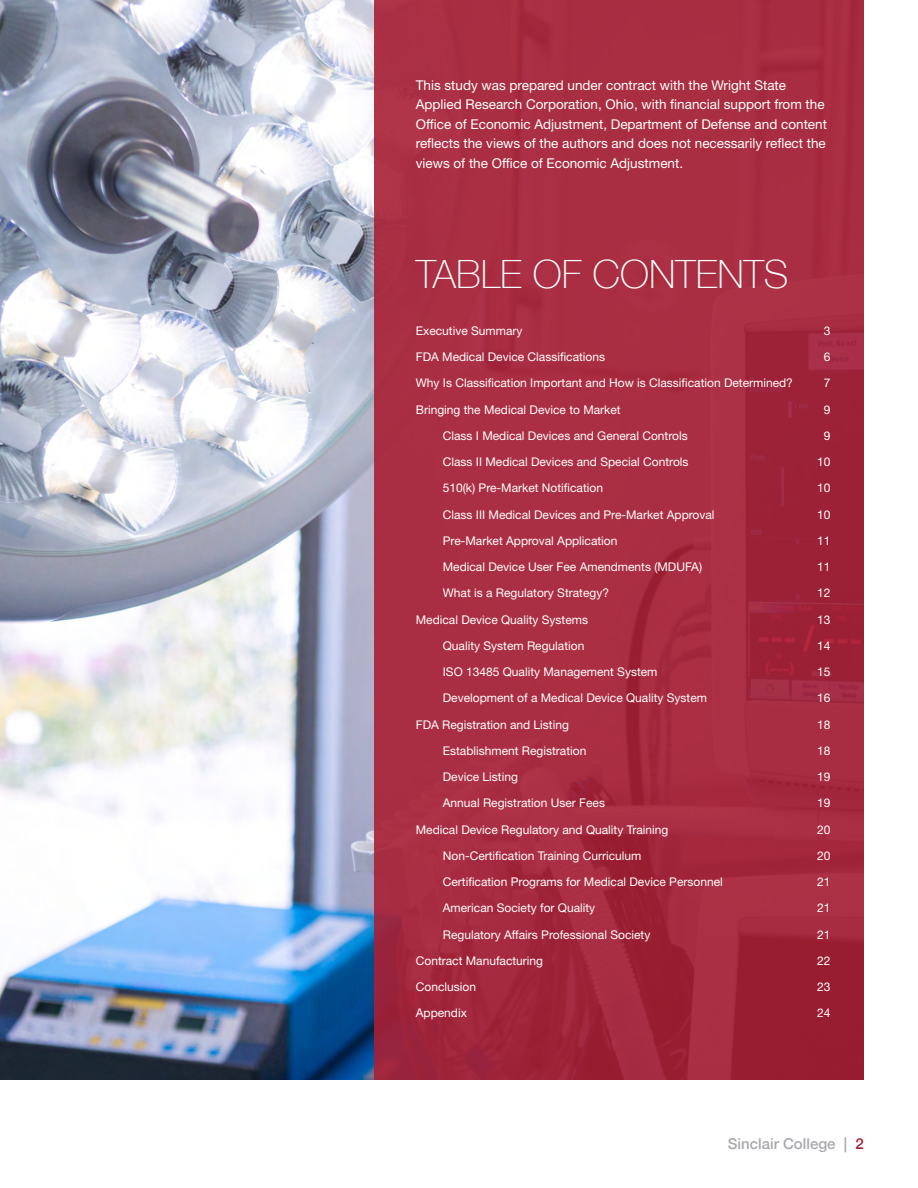
<style>
.page{position:relative;width:918px;height:1188px;background:#fff}
.page>*{position:absolute;margin:0;border:0;box-sizing:border-box;transform-origin:0 0}
.t1{font:100 39px "Helvetica Neue";color:#fff}
.t2{font:500 15px "Helvetica Neue";color:#a8a9ad}
.t3{font:13.5px/19.5px "Helvetica Neue LT Std";color:#fff}
.t4{font:12px "Helvetica Neue LT Std";color:#fff}
.s1{color:#a91f34}
</style>
<div class="page">
<img style="left:0;top:0;width:375px;height:1080px">
<div style="left:375px;top:0;width:489px;height:1080px;background:linear-gradient(to bottom,#ac3044,#a2273c)"></div>
<p class="t3" style="left:416px;top:75px;width:413px">This study was prepared under contract with the Wright State Applied Research Corporation, Ohio, with financial support from the Office of Economic Adjustment, Department of Defense and content reflects the views of the authors and does not necessarily reflect the views of the Office of Economic Adjustment.</p>
<h1 class="t1" style="left:416px;top:245px;width:374px">TABLE OF CONTENTS</h1>
<p class="t4" style="left:416px;top:323px;width:108px">Executive Summary</p>
<p class="t4" style="left:824px;top:323px;width:8px">3</p>
<p class="t4" style="left:416px;top:350px;width:191px">FDA Medical Device Classifications</p>
<p class="t4" style="left:824px;top:350px;width:8px">6</p>
<p class="t4" style="left:416px;top:376px;width:379px">Why Is Classification Important and How is Classification Determined?</p>
<p class="t4" style="left:824px;top:376px;width:8px">7</p>
<p class="t4" style="left:416px;top:402px;width:206px">Bringing the Medical Device to Market</p>
<p class="t4" style="left:824px;top:402px;width:8px">9</p>
<p class="t4" style="left:443px;top:428px;width:246px">Class I Medical Devices and General Controls</p>
<p class="t4" style="left:824px;top:428px;width:8px">9</p>
<p class="t4" style="left:443px;top:455px;width:247px">Class II Medical Devices and Special Controls</p>
<p class="t4" style="left:817px;top:455px;width:15px">10</p>
<p class="t4" style="left:443px;top:481px;width:162px">510(k) Pre-Market Notification</p>
<p class="t4" style="left:817px;top:481px;width:15px">10</p>
<p class="t4" style="left:443px;top:507px;width:273px">Class III Medical Devices and Pre-Market Approval</p>
<p class="t4" style="left:817px;top:507px;width:15px">10</p>
<p class="t4" style="left:443px;top:533px;width:176px">Pre-Market Approval Application</p>
<p class="t4" style="left:817px;top:533px;width:15px">11</p>
<p class="t4" style="left:443px;top:560px;width:261px">Medical Device User Fee Amendments (MDUFA)</p>
<p class="t4" style="left:817px;top:560px;width:15px">11</p>
<p class="t4" style="left:443px;top:586px;width:168px">What is a Regulatory Strategy?</p>
<p class="t4" style="left:817px;top:586px;width:15px">12</p>
<p class="t4" style="left:416px;top:612px;width:174px">Medical Device Quality Systems</p>
<p class="t4" style="left:817px;top:612px;width:15px">13</p>
<p class="t4" style="left:443px;top:638px;width:143px">Quality System Regulation</p>
<p class="t4" style="left:817px;top:638px;width:15px">14</p>
<p class="t4" style="left:443px;top:665px;width:216px">ISO 13485 Quality Management System</p>
<p class="t4" style="left:817px;top:665px;width:15px">15</p>
<p class="t4" style="left:443px;top:691px;width:266px">Development of a Medical Device Quality System</p>
<p class="t4" style="left:817px;top:691px;width:15px">16</p>
<p class="t4" style="left:416px;top:717px;width:155px">FDA Registration and Listing</p>
<p class="t4" style="left:817px;top:717px;width:15px">18</p>
<p class="t4" style="left:443px;top:743px;width:145px">Establishment Registration</p>
<p class="t4" style="left:817px;top:743px;width:15px">18</p>
<p class="t4" style="left:443px;top:770px;width:77px">Device Listing</p>
<p class="t4" style="left:817px;top:770px;width:15px">19</p>
<p class="t4" style="left:443px;top:796px;width:164px">Annual Registration User Fees</p>
<p class="t4" style="left:817px;top:796px;width:15px">19</p>
<p class="t4" style="left:416px;top:822px;width:254px">Medical Device Regulatory and Quality Training</p>
<p class="t4" style="left:817px;top:822px;width:15px">20</p>
<p class="t4" style="left:443px;top:848px;width:200px">Non-Certification Training Curriculum</p>
<p class="t4" style="left:817px;top:848px;width:15px">20</p>
<p class="t4" style="left:443px;top:875px;width:282px">Certification Programs for Medical Device Personnel</p>
<p class="t4" style="left:817px;top:875px;width:15px">21</p>
<p class="t4" style="left:443px;top:901px;width:154px">American Society for Quality</p>
<p class="t4" style="left:817px;top:901px;width:15px">21</p>
<p class="t4" style="left:443px;top:927px;width:209px">Regulatory Affairs Professional Society</p>
<p class="t4" style="left:817px;top:927px;width:15px">21</p>
<p class="t4" style="left:416px;top:953px;width:129px">Contract Manufacturing</p>
<p class="t4" style="left:817px;top:953px;width:15px">22</p>
<p class="t4" style="left:416px;top:980px;width:62px">Conclusion</p>
<p class="t4" style="left:817px;top:980px;width:15px">23</p>
<p class="t4" style="left:416px;top:1006px;width:53px">Appendix</p>
<p class="t4" style="left:817px;top:1006px;width:15px">24</p>
<p class="t2" style="left:728px;top:1131px;width:138px">Sinclair College | <span class="s1">2</span></p>
</div>
